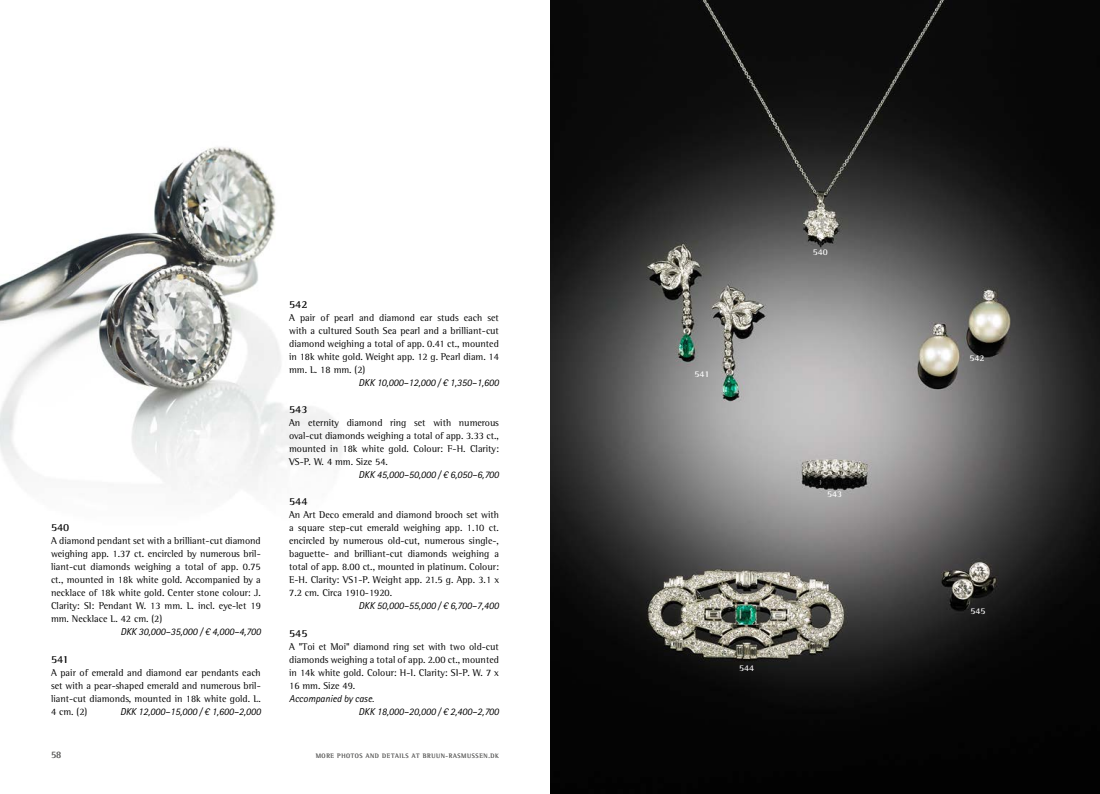
<style>
.page{position:relative;width:1100px;height:794px;background:#fff}
.page>*{position:absolute;margin:0;border:0;box-sizing:border-box;transform-origin:0 0}
.t1{font:700 11px "Rotis Semi Serif Pro";color:#000}
.t2{font:10px/13px "Rotis Semi Serif Pro";color:#000;text-align:justify}
.t3{font:italic 10px/13px "Rotis Sans Serif Pro";color:#000}
.t4{font:10px "Rotis Semi Serif Pro";color:#6a6a69}
.t5{font:700 9px "Rotis Semi Serif Pro";color:#fff}
.t6{font:6.5px "Rotis Semi Serif Pro";letter-spacing:.095em;color:#6a6a69}
</style>
<div class="page">
<img style="left:0;top:147px;width:341px;height:339px">
<img style="left:550px;top:0;width:550px;height:794px">
<p class="t1" style="left:51px;top:521px;width:20px">540</p>
<p class="t2" style="left:51px;top:534px;width:211px">A diamond pendant set with a brilliant-cut diamond weighing app. 1.37 ct. encircled by numerous bril&shy;liant-cut diamonds weighing a total of app. 0.75 ct., mounted in 18k white gold. Accompanied by a necklace of 18k white gold. Center stone colour: J.<br>Clarity: SI: Pendant W. 13 mm. L. incl. eye-let 19 mm. Necklace L. 42 cm. (2)</p>
<p class="t3" style="left:120px;top:625px;width:142px">DKK 30,000–35,000 / € 4,000–4,700</p>
<p class="t1" style="left:51px;top:652px;width:19px">541</p>
<p class="t2" style="left:51px;top:665px;width:211px">A pair of emerald and diamond ear pendants each set with a pear-shaped emerald and numerous bril&shy;liant-cut diamonds, mounted in 18k white gold. L.<br>4 cm. (2)</p>
<p class="t3" style="left:120px;top:705px;width:142px">DKK 12,000–15,000 / € 1,600–2,000</p>
<p class="t1" style="left:289px;top:297px;width:20px">542</p>
<p class="t2" style="left:289px;top:311px;width:211px">A pair of pearl and diamond ear studs each set with a cultured South Sea pearl and a brilliant-cut diamond weighing a total of app. 0.41 ct., mounted in 18k white gold. Weight app. 12 g. Pearl diam. 14 mm. L. 18 mm. (2)</p>
<p class="t3" style="left:358px;top:376px;width:142px">DKK 10,000–12,000 / € 1,350–1,600</p>
<p class="t1" style="left:289px;top:403px;width:20px">543</p>
<p class="t2" style="left:289px;top:416px;width:211px">An eternity diamond ring set with numerous oval-cut diamonds weighing a total of app. 3.33 ct., mounted in 18k white gold. Colour: F-H. Clarity:<br>VS-P. W. 4 mm. Size 54.</p>
<p class="t3" style="left:358px;top:468px;width:142px">DKK 45,000–50,000 / € 6,050–6,700</p>
<p class="t1" style="left:289px;top:495px;width:20px">544</p>
<p class="t2" style="left:289px;top:508px;width:211px">An Art Deco emerald and diamond brooch set with a square step-cut emerald weighing app. 1.10 ct. encircled by numerous old-cut, numerous single-, baguette- and brilliant-cut diamonds weighing a total of app. 8.00 ct., mounted in platinum. Colour:<br>E-H. Clarity: VS1-P. Weight app. 21.5 g. App. 3.1 x 7.2 cm. Circa 1910-1920.</p>
<p class="t3" style="left:358px;top:599px;width:142px">DKK 50,000–55,000 / € 6,700–7,400</p>
<p class="t1" style="left:289px;top:626px;width:20px">545</p>
<p class="t2" style="left:289px;top:639px;width:211px">A "Toi et Moi" diamond ring set with two old-cut diamonds weighing a total of app. 2.00 ct., mounted in 14k white gold. Colour: H-I. Clarity: SI-P. W. 7 x 16 mm. Size 49.</p>
<p class="t3" style="left:358px;top:692px;width:142px;text-indent:-69px">Accompanied by case.<br>DKK 18,000–20,000 / € 2,400–2,700</p>
<p class="t4" style="left:51px;top:749px;width:12px">58</p>
<p class="t6" style="left:316px;top:752px;width:185px">MORE PHOTOS AND DETAILS AT BRUUN-RASMUSSEN.DK</p>
<p class="t5" style="left:694px;top:369px;width:17px">541</p>
<p class="t5" style="left:813px;top:246px;width:17px">540</p>
<p class="t5" style="left:827px;top:488px;width:17px">543</p>
<p class="t5" style="left:739px;top:663px;width:17px">544</p>
<p class="t5" style="left:969px;top:352px;width:17px">542</p>
<p class="t5" style="left:970px;top:605px;width:17px">545</p>
</div>
